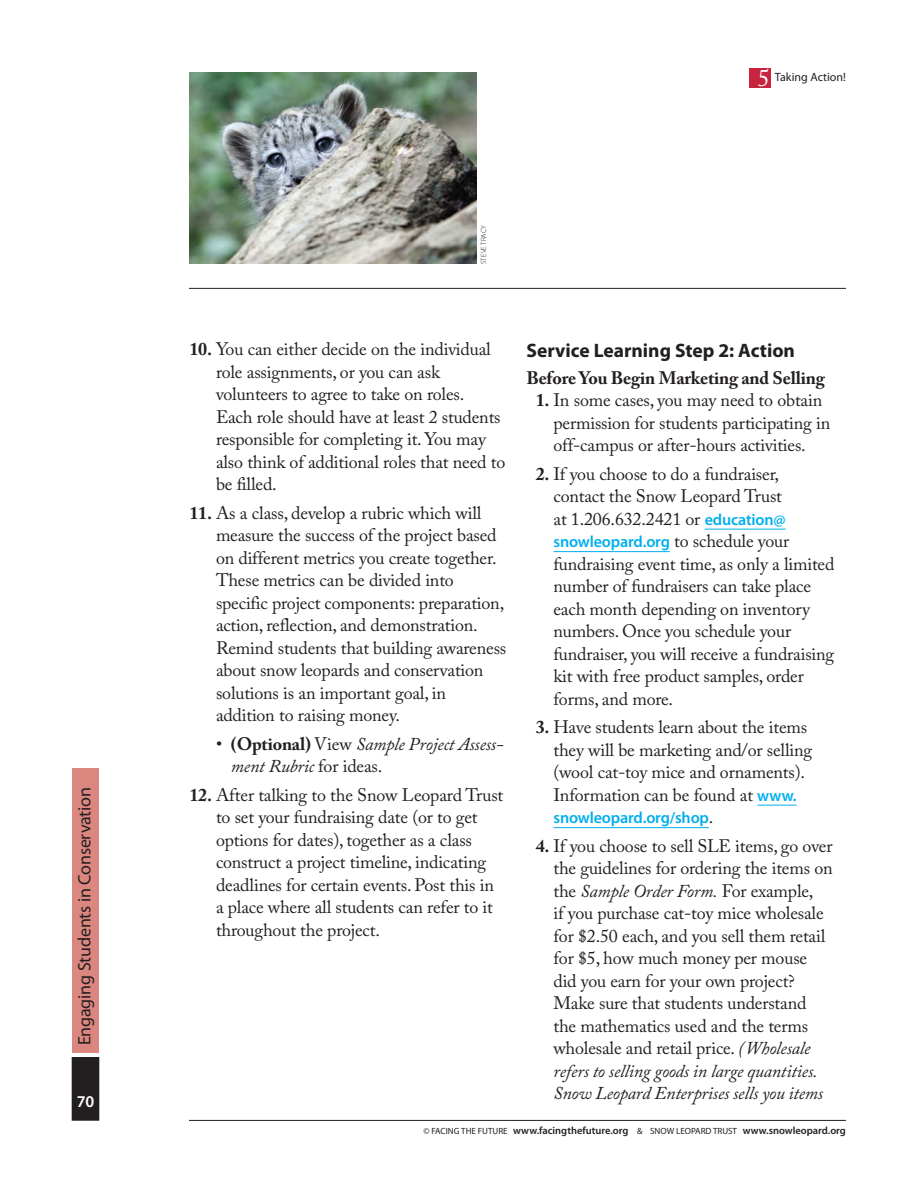
<style>
.page{position:relative;width:918px;height:1188px;background:#fff}
.page>*{position:absolute;margin:0;border:0;box-sizing:border-box;transform-origin:0 0}
.t1{font:700 19.5px "Myriad Pro";color:#231f20}
.t2{font:18px/22.5px "Adobe Caslon Pro";letter-spacing:-.01em;color:#231f20}
.t3{font:italic 18px/22.5px "Adobe Caslon Pro";letter-spacing:-.01em;color:#231f20}
.t4{font:700 18px "Adobe Caslon Pro";letter-spacing:-.01em;color:#231f20}
.t5{font:18px "Myriad Pro";letter-spacing:-.01em;color:#231f20}
.t6{font:600 16.5px "Myriad Pro";color:#fff}
.t7{font:600 16.2px "Myriad Pro";letter-spacing:-.01em;color:#00aeef}
.t8{font:12px "Myriad Pro";color:#231f20}
.t9{font:600 10.5px "Myriad Pro";color:#231f20}
.t10{font:300 7.5px "Myriad Pro";color:#231f20}
.s1{font-family:"Adobe Caslon Pro";font-size:24px;color:#fff}
.s2{font-weight:700}
.s3{font-style:normal}
.s4{font-weight:700;font-style:normal}
.s5{font-family:"Myriad Pro";font-weight:600;font-size:16.2px;color:#00aeef}
.s6{font-family:"Adobe Caslon Pro";font-weight:400;font-size:18px;color:#231f20}
.s7{font-style:italic}
.s8{font-weight:400;font-size:9px}
</style>
<div class="page">
<hr style="left:705px;top:529px;width:81px;height:1px;background:#00aeef">
<hr style="left:554px;top:551px;width:116px;height:1px;background:#00aeef">
<hr style="left:757px;top:805px;width:40px;height:1px;background:#00aeef">
<hr style="left:554px;top:827px;width:155px;height:1px;background:#00aeef">
<div style="left:749px;top:68px;width:22px;height:19px;background:#c9243f"></div>
<div style="left:72px;top:1058px;width:27px;height:62px;background:#231f20"></div>
<hr style="left:189px;top:1120px;width:657px;height:1px;background:#231f20">
<hr style="left:189px;top:288px;width:657px;height:1px;background:#231f20">
<div style="left:72px;top:768px;width:27px;height:285px;background:#db8780"></div>
<img style="left:189px;top:72px;width:288px;height:192px">
<p class="t5" style="left:74px;top:1045px;width:260px;rotate:-90deg">Engaging Students in Conservation</p>
<p class="t6" style="left:77px;top:1091px;width:19px">70</p>
<p class="t8" style="left:758px;top:70px;width:90px"><span class="s1">5</span> Taking Action!</p>
<p class="t10" style="left:479px;top:264px;width:40px;rotate:-90deg">STEVE TRACY</p>
<p class="t2" style="left:216px;top:338px;width:291px;text-indent:-27px"><span class="s2">10.</span> You can either decide on the individual role assignments, or you can ask volunteers to agree to take on roles.<br>Each role should have at least 2 students responsible for completing it. You may also think of additional roles that need to be filled.</p>
<p class="t2" style="left:216px;top:501px;width:292px;text-indent:-27px"><span class="s2">11.</span> As a class, develop a rubric which will measure the success of the project based on different metrics you create together.<br>These metrics can be divided into specific project components: preparation, action, reflection, and demonstration.<br>Remind students that building awareness about snow leopards and conservation solutions is an important goal, in addition to raising money.</p>
<p class="t3" style="left:231px;top:732px;width:274px;text-indent:-15px"><span class="s3">•</span> <span class="s4">(Optional)</span> <span class="s3">View</span> Sample Project Assess&shy;ment Rubric <span class="s3">for ideas.</span></p>
<p class="t2" style="left:216px;top:783px;width:289px;text-indent:-27px"><span class="s2">12.</span> After talking to the Snow Leopard Trust to set your fundraising date (or to get options for dates), together as a class construct a project timeline, indicating deadlines for certain events. Post this in a place where all students can refer to it throughout the project.</p>
<p class="t1" style="left:526px;top:337px;width:270px">Service Learning Step 2: Action</p>
<p class="t4" style="left:526px;top:367px;width:300px">Before You Begin Marketing and Selling</p>
<p class="t2" style="left:554px;top:389px;width:278px;text-indent:-18px"><span class="s2">1.</span> In some cases, you may need to obtain permission for students participating in off-campus or after-hours activities.</p>
<p class="t2" style="left:554px;top:462px;width:234px;text-indent:-18px"><span class="s2">2.</span> If you choose to do a fundraiser, contact the Snow Leopard Trust at 1.206.632.2421 or <span class="s5">education@</span></p>
<p class="t7" style="left:553px;top:531px;width:237px">snowleopard.org <span class="s6">to schedule your</span></p>
<p class="t2" style="left:553px;top:552px;width:282px">fundraising event time, as only a limited number of fundraisers can take place each month depending on inventory numbers. Once you schedule your fundraiser, you will receive a fundraising kit with free product samples, order forms, and more.</p>
<p class="t2" style="left:553px;top:716px;width:260px;text-indent:-18px"><span class="s2">3.</span> Have students learn about the items they will be marketing and/or selling (wool cat-toy mice and ornaments).<br>Information can be found at <span class="s5">www.</span></p>
<p class="t7" style="left:553px;top:807px;width:161px">snowleopard.org/shop<span class="s6">.</span></p>
<p class="t2" style="left:553px;top:834px;width:281px;text-indent:-18px"><span class="s2">4.</span> If you choose to sell SLE items, go over the guidelines for ordering the items on the <span class="s7">Sample Order Form.</span> For example,<br>if you purchase cat-toy mice wholesale for $2.50 each, and you sell them retail for $5, how much money per mouse did you earn for your own project?<br>Make sure that students understand the mathematics used and the terms wholesale and retail price. <span class="s7">(Wholesale refers to selling goods in large quantities.<br>Snow Leopard Enterprises sells you items</span></p>
<p class="t9" style="left:424px;top:1124px;width:424px"><span class="s8">© FACING THE FUTURE</span> www.facingthefuture.org <span class="s8">&amp; SNOW LEOPARD TRUST</span> www.snowleopard.org</p>
</div>
